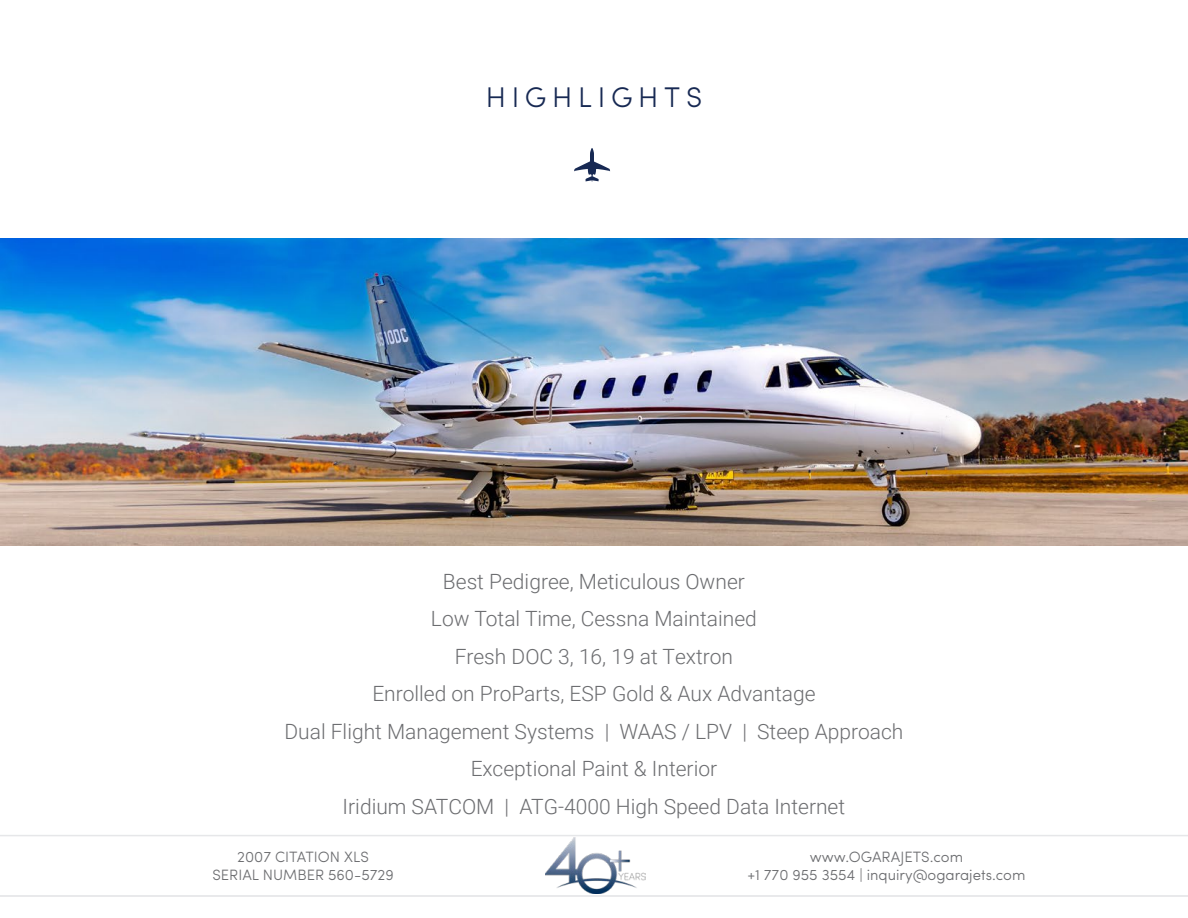
<style>
.page{position:relative;width:1188px;height:918px;background:#fff}
.page>*{position:absolute;margin:0;border:0;box-sizing:border-box;transform-origin:0 0}
.t1{font:300 28.5px "Sofia Pro";letter-spacing:.2em;color:#172953}
.t2{font:300 21px/37.5px "Roboto";color:#6c6d70;text-align:center}
.t3{font:300 15px/18px "Sofia Pro";color:#6c6d70;text-align:center}
</style>
<div class="page">
<svg style="left:574px;top:148px;width:36px;height:34px"></svg>
<img style="left:0;top:239px;width:1188px;height:306px">
<svg style="left:0;top:835px;width:1188px;height:62px"></svg>
<img style="left:545px;top:837px;width:101px;height:56px">
<h1 class="t1" style="left:486px;top:77px;width:218px">HIGHLIGHTS</h1>
<p class="t2" style="left:284px;top:562px;width:620px">Best Pedigree, Meticulous Owner<br>Low Total Time, Cessna Maintained<br>Fresh DOC 3, 16, 19 at Textron<br>Enrolled on ProParts, ESP Gold &amp; Aux Advantage<br>Dual Flight Management Systems | WAAS / LPV | Steep Approach Exceptional Paint &amp; Interior<br>Iridium SATCOM | ATG-4000 High Speed Data Internet</p>
<p class="t3" style="left:212px;top:847px;width:183px">2007 CITATION XLS<br>SERIAL NUMBER 560-5729</p>
<p class="t3" style="left:747px;top:847px;width:279px">www.OGARAJETS.com<br>+1 770 955 3554 | inquiry@ogarajets.com</p>
</div>
